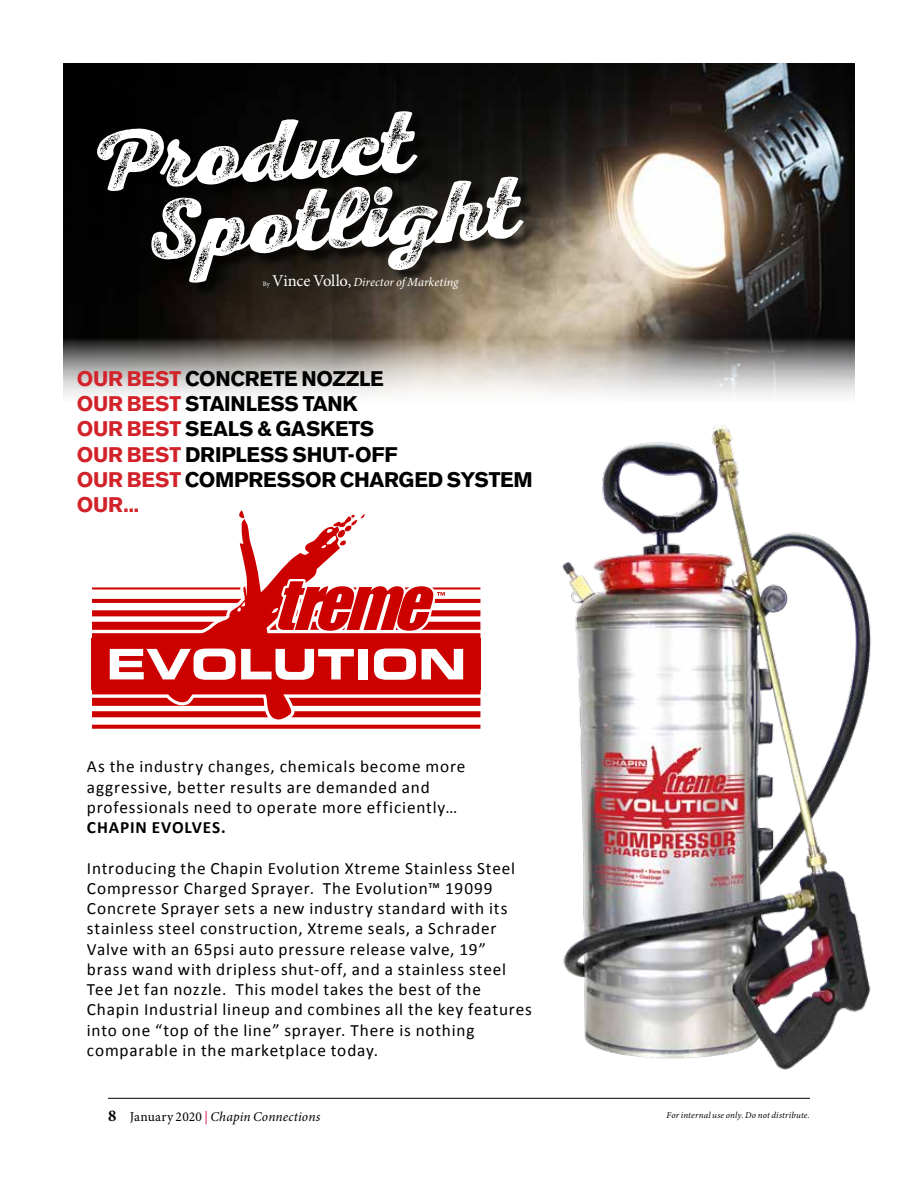
<style>
.page{position:relative;width:918px;height:1188px;background:#fff}
.page>*{position:absolute;margin:0;border:0;box-sizing:border-box;transform-origin:0 0}
.t1{font:86.55px/72.4px "Nexa Rust Script HW00 03";color:#fff}
.t2{font:700 21px/25.2px "Akzidenz Grotesk BE";letter-spacing:-.01em;color:#000}
.t3{font:17.25px/20.2px "Calibri";letter-spacing:.045em;color:#000}
.t4{font:700 17.25px "Calibri";letter-spacing:.05em;color:#000}
.t5{font:italic 13.5px "Minion Pro";letter-spacing:.01em;color:#000}
.t6{font:italic 12.3px "Minion Pro";color:#fff}
.t7{font:italic 9px "Minion Pro";letter-spacing:.02em;color:#000}
.t8{font:6.6px "Minion Pro";color:#fff}
.s1{font-style:normal;font-size:16.5px}
.s2{color:#d2232a}
.s3{font-weight:700;font-style:normal;font-size:16.5px}
.s4{font-style:normal}
.s5{font-style:normal;color:#d31245}
</style>
<div class="page">
<hr style="left:108px;top:1098px;width:702px;height:1px;background:#000">
<img style="left:63px;top:63px;width:792px;height:334px">
<div style="left:99px;top:114px;width:438px;height:183px;background:#000;opacity:.75"></div>
<img style="left:562px;top:425px;width:309px;height:645px">
<div style="left:92px;top:622px;width:388px;height:8px;background:#cd0000"></div>
<div style="left:92px;top:610px;width:388px;height:6px;background:#cd0000"></div>
<svg style="left:92px;top:599px;width:388px;height:4px"></svg>
<hr style="left:92px;top:587px;width:388px;height:2px;background:#cd0000">
<div style="left:92px;top:698px;width:388px;height:8px;background:#cd0000"></div>
<div style="left:92px;top:711px;width:388px;height:6px;background:#cd0000"></div>
<svg style="left:92px;top:725px;width:388px;height:4px;background:#d01212"></svg>
<svg style="left:160px;top:510px;width:208px;height:210px"></svg>
<svg style="left:272px;top:576px;width:173px;height:57px"></svg>
<div style="left:92px;top:633px;width:388px;height:10px;background:#cd0000"></div>
<div style="left:92px;top:684px;width:388px;height:10px;background:#cd0000"></div>
<div style="left:92px;top:638px;width:389px;height:52px;background:#cd0000"></div>
<svg style="left:110px;top:649px;width:125px;height:31px"></svg>
<svg style="left:241px;top:649px;width:113px;height:31px"></svg>
<div style="left:358px;top:649px;width:10px;height:30px;background:#fff"></div>
<svg style="left:374px;top:649px;width:42px;height:31px"></svg>
<svg style="left:422px;top:649px;width:41px;height:30px"></svg>
<h1 class="t1" style="left:130px;top:124px;width:380px;text-indent:-47px;rotate:-4deg">Product<br>Spotlight</h1>
<p class="t8" style="left:263px;top:279px;width:8px">By</p>
<p class="t6" style="left:272px;top:273px;width:188px"><span class="s1">Vince Vollo,</span> Director of Marketing</p>
<p class="t2" style="left:77px;top:366px;width:458px"><span class="s2">OUR BEST</span> CONCRETE NOZZLE<br><span class="s2">OUR BEST</span> STAINLESS TANK<br><span class="s2">OUR BEST</span> SEALS &amp; GASKETS<br><span class="s2">OUR BEST</span> DRIPLESS SHUT-OFF<br><span class="s2">OUR BEST</span> COMPRESSOR CHARGED SYSTEM<br><span class="s2">OUR...</span></p>
<p class="t3" style="left:87px;top:757px;width:380px">As the industry changes, chemicals become more aggressive, better results are demanded and professionals need to operate more efficiently…</p>
<p class="t4" style="left:87px;top:816px;width:140px">CHAPIN EVOLVES.</p>
<p class="t3" style="left:87px;top:858px;width:446px">Introducing the Chapin Evolution Xtreme Stainless Steel Compressor Charged Sprayer. The Evolution™ 19099<br>Concrete Sprayer sets a new industry standard with its stainless steel construction, Xtreme seals, a Schrader Valve with an 65psi auto pressure release valve, 19”<br>brass wand with dripless shut-off, and a stainless steel Tee Jet fan nozzle. This model takes the best of the Chapin Industrial lineup and combines all the key features into one “top of the line” sprayer. There is nothing comparable in the marketplace today.</p>
<p class="t5" style="left:108px;top:1107px;width:214px"><span class="s3">8</span> <span class="s4">January 2020</span> <span class="s5">|</span> Chapin Connections</p>
<p class="t7" style="left:667px;top:1109px;width:145px">For internal use only. Do not distribute.</p>
</div>
